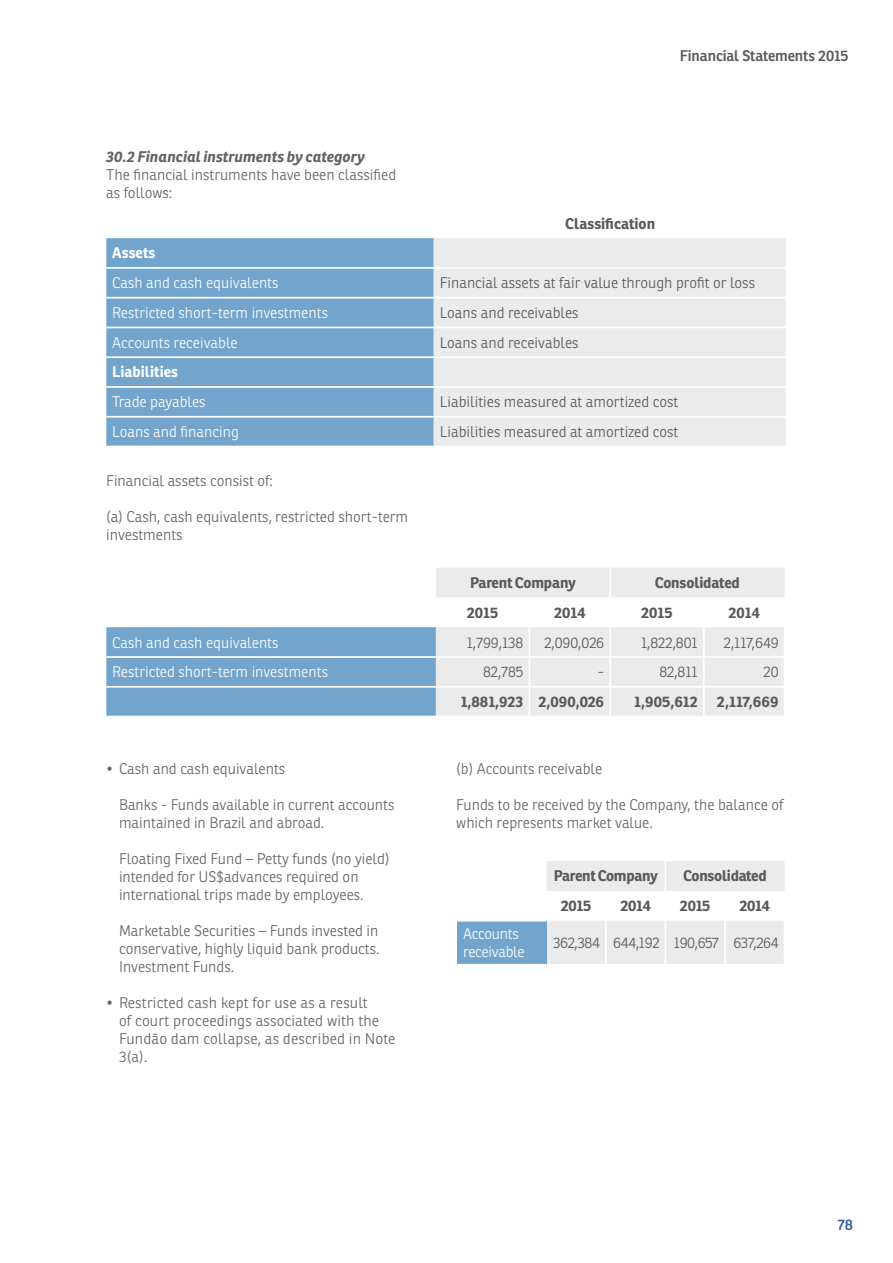
<style>
.page{position:relative;width:893px;height:1263px;background:#fff}
.page>*{position:absolute;margin:0;border:0;box-sizing:border-box;transform-origin:0 0}
.t1{font:300 15px/18px "Ronnia";color:#636466}
.t2{font:300 15px "Ronnia";color:#58595b}
.t3{font:300 15px "Ronnia";color:#fff}
.t4{font:700 15px "Ronnia";letter-spacing:-.005em;color:#58595b}
.t5{font:italic 700 15px "Ronnia";color:#636466}
.t6{font:300 15px "Ronnia";letter-spacing:-.025em;color:#58595b}
.t7{font:600 15px "Ronnia";letter-spacing:-.01em;color:#58595b}
.t8{font:300 15px/18px "Ronnia";letter-spacing:-.02em;color:#fff}
.t9{font:700 15px "Ronnia";color:#fff}
.t10{font:600 15px "Ronnia";color:#385f9f}
</style>
<div class="page">
<div style="left:106px;top:238px;width:328px;height:208px;background:#72a4cc"></div>
<div style="left:434px;top:238px;width:352px;height:208px;background:#ebebec"></div>
<hr style="left:434px;top:267px;width:353px;height:2px;background:#fff">
<hr style="left:434px;top:297px;width:353px;height:1px;background:#fff">
<hr style="left:434px;top:327px;width:353px;height:1px;background:#fff">
<hr style="left:434px;top:356px;width:353px;height:2px;background:#fff">
<hr style="left:434px;top:386px;width:353px;height:2px;background:#fff">
<hr style="left:434px;top:416px;width:353px;height:2px;background:#fff">
<hr style="left:106px;top:267px;width:328px;height:2px;background:#fff">
<hr style="left:106px;top:297px;width:328px;height:1px;background:#fff">
<hr style="left:106px;top:327px;width:328px;height:1px;background:#fff">
<hr style="left:106px;top:356px;width:328px;height:2px;background:#fff">
<hr style="left:106px;top:386px;width:328px;height:2px;background:#fff">
<hr style="left:106px;top:416px;width:328px;height:2px;background:#fff">
<svg style="left:436px;top:568px;width:348px;height:148px;fill:#ebebec"></svg>
<div style="left:106px;top:627px;width:330px;height:89px;background:#72a4cc"></div>
<hr style="left:436px;top:656px;width:93px;height:2px;background:#fff">
<hr style="left:529px;top:656px;width:81px;height:2px;background:#fff">
<hr style="left:610px;top:656px;width:94px;height:2px;background:#fff">
<hr style="left:609px;top:658px;width:2px;height:28px;background:#fff">
<hr style="left:704px;top:656px;width:81px;height:2px;background:#fff">
<hr style="left:703px;top:658px;width:2px;height:28px;background:#fff">
<hr style="left:436px;top:686px;width:93px;height:2px;background:#fff">
<hr style="left:529px;top:686px;width:81px;height:2px;background:#fff">
<hr style="left:610px;top:686px;width:94px;height:2px;background:#fff">
<hr style="left:609px;top:688px;width:2px;height:28px;background:#fff">
<hr style="left:704px;top:686px;width:81px;height:2px;background:#fff">
<hr style="left:703px;top:688px;width:2px;height:28px;background:#fff">
<hr style="left:609px;top:568px;width:2px;height:29px;background:#fff">
<hr style="left:106px;top:656px;width:330px;height:2px;background:#fff">
<hr style="left:106px;top:686px;width:330px;height:2px;background:#fff">
<svg style="left:529px;top:627px;width:1px;height:89px"></svg>
<hr style="left:609px;top:627px;width:2px;height:29px;background:#fff">
<hr style="left:703px;top:627px;width:2px;height:29px;background:#fff">
<svg style="left:546px;top:861px;width:238px;height:103px"></svg>
<div style="left:457px;top:921px;width:89px;height:44px;background:#72a4cc"></div>
<hr style="left:457px;top:964px;width:89px;height:1px;background:#fff">
<hr style="left:665px;top:861px;width:1px;height:30px;background:#fff">
<hr style="left:605px;top:921px;width:2px;height:43px;background:#fff">
<hr style="left:665px;top:921px;width:1px;height:43px;background:#fff">
<hr style="left:724px;top:921px;width:2px;height:43px;background:#fff">
<p class="t5" style="left:106px;top:147px;width:260px">30.2 Financial instruments by category</p>
<p class="t1" style="left:106px;top:166px;width:291px">The financial instruments have been classified as follows:</p>
<p class="t7" style="left:680px;top:46px;width:170px">Financial Statements 2015</p>
<p class="t4" style="left:565px;top:214px;width:92px">Classification</p>
<p class="t9" style="left:112px;top:243px;width:45px">Assets</p>
<p class="t3" style="left:112px;top:274px;width:168px">Cash and cash equivalents</p>
<p class="t2" style="left:440px;top:274px;width:317px">Financial assets at fair value through profit or loss</p>
<p class="t3" style="left:112px;top:303px;width:217px">Restricted short-term investments</p>
<p class="t2" style="left:440px;top:303px;width:140px">Loans and receivables</p>
<p class="t3" style="left:112px;top:333px;width:127px">Accounts receivable</p>
<p class="t2" style="left:440px;top:333px;width:140px">Loans and receivables</p>
<p class="t9" style="left:112px;top:363px;width:67px">Liabilities</p>
<p class="t3" style="left:112px;top:393px;width:95px">Trade payables</p>
<p class="t2" style="left:440px;top:393px;width:240px">Liabilities measured at amortized cost</p>
<p class="t3" style="left:112px;top:422px;width:128px">Loans and financing</p>
<p class="t2" style="left:440px;top:422px;width:240px">Liabilities measured at amortized cost</p>
<p class="t1" style="left:106px;top:472px;width:168px">Financial assets consist of:</p>
<p class="t1" style="left:106px;top:508px;width:303px">(a) Cash, cash equivalents, restricted short-term investments</p>
<p class="t4" style="left:470px;top:573px;width:109px">Parent Company</p>
<p class="t4" style="left:655px;top:573px;width:87px">Consolidated</p>
<p class="t4" style="left:467px;top:603px;width:33px">2015</p>
<p class="t4" style="left:554px;top:603px;width:33px">2014</p>
<p class="t4" style="left:641px;top:603px;width:33px">2015</p>
<p class="t4" style="left:728px;top:603px;width:33px">2014</p>
<p class="t3" style="left:112px;top:633px;width:168px">Cash and cash equivalents</p>
<p class="t2" style="left:467px;top:633px;width:58px">1,799,138</p>
<p class="t2" style="left:544px;top:633px;width:62px">2,090,026</p>
<p class="t2" style="left:641px;top:633px;width:58px">1,822,801</p>
<p class="t2" style="left:724px;top:633px;width:56px">2,117,649</p>
<p class="t3" style="left:112px;top:663px;width:217px">Restricted short-term investments</p>
<p class="t2" style="left:483px;top:663px;width:42px">82,785</p>
<p class="t2" style="left:598px;top:663px;width:8px">-</p>
<p class="t2" style="left:659px;top:663px;width:40px">82,811</p>
<p class="t2" style="left:763px;top:663px;width:17px">20</p>
<p class="t4" style="left:461px;top:692px;width:145px">1,881,923 2,090,026</p>
<p class="t4" style="left:634px;top:692px;width:65px">1,905,612</p>
<p class="t4" style="left:717px;top:692px;width:63px">2,117,669</p>
<p class="t1" style="left:106px;top:760px;width:181px">• Cash and cash equivalents</p>
<p class="t1" style="left:119px;top:796px;width:277px">Banks - Funds available in current accounts maintained in Brazil and abroad.</p>
<p class="t1" style="left:119px;top:850px;width:272px">Floating Fixed Fund – Petty funds (no yield) intended for US$advances required on international trips made by employees.</p>
<p class="t1" style="left:119px;top:922px;width:262px;text-align:justify">Marketable Securities – Funds invested in conservative, highly liquid bank products.<br>Investment Funds.</p>
<p class="t1" style="left:119px;top:994px;width:278px;text-indent:-13px">• Restricted cash kept for use as a result<br>of court proceedings associated with the<br>Fundão dam collapse, as described in Note<br>3(a).</p>
<p class="t1" style="left:456px;top:760px;width:147px">(b) Accounts receivable</p>
<p class="t1" style="left:456px;top:796px;width:329px">Funds to be received by the Company, the balance of which represents market value.</p>
<p class="t4" style="left:554px;top:866px;width:107px">Parent Company</p>
<p class="t4" style="left:683px;top:866px;width:85px">Consolidated</p>
<p class="t4" style="left:561px;top:896px;width:32px">2015</p>
<p class="t4" style="left:620px;top:896px;width:32px">2014</p>
<p class="t4" style="left:680px;top:896px;width:32px">2015</p>
<p class="t4" style="left:739px;top:896px;width:32px">2014</p>
<p class="t8" style="left:463px;top:925px;width:63px">Accounts receivable</p>
<p class="t6" style="left:553px;top:933px;width:227px">362,384 644,192 190,657 637,264</p>
<p class="t10" style="left:838px;top:1215px;width:17px">78</p>
</div>
